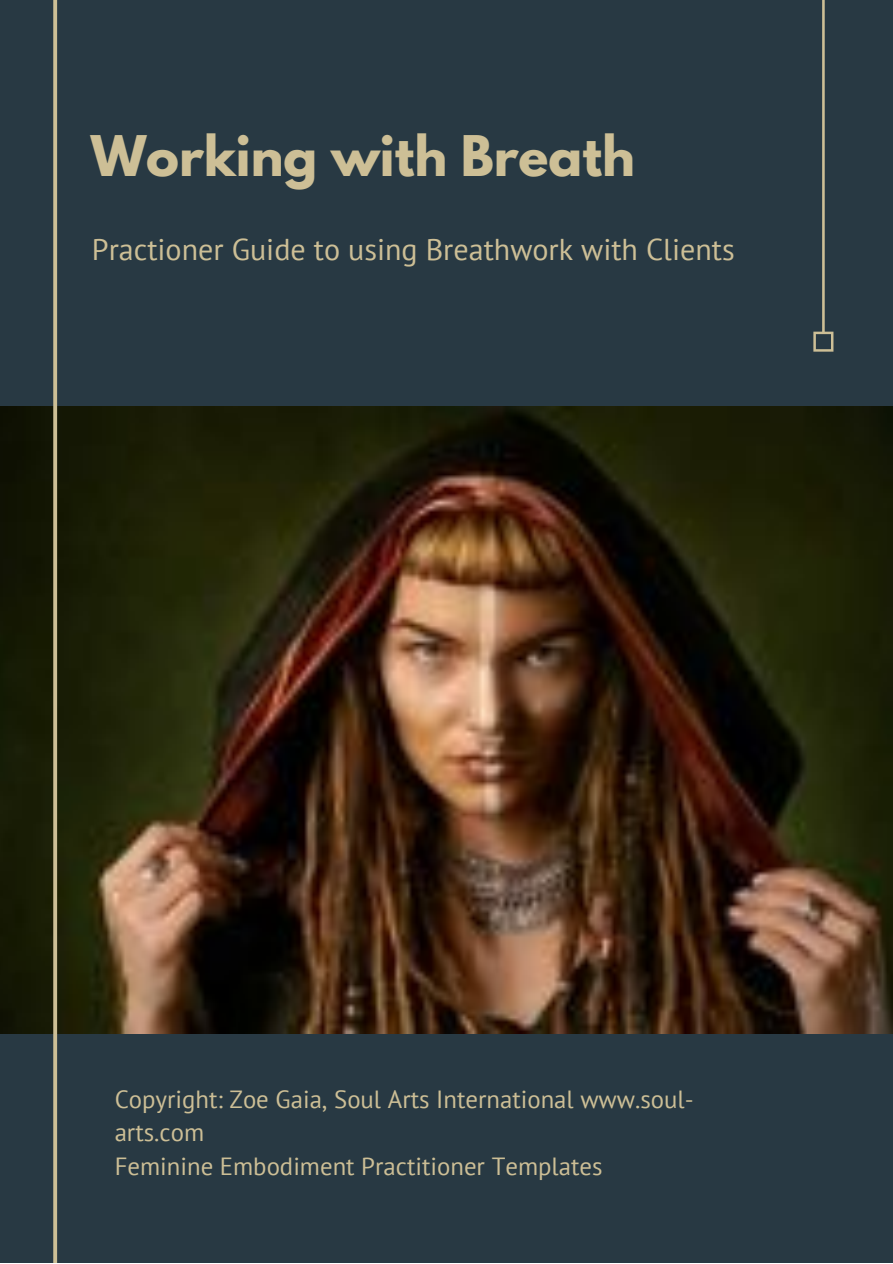
<style>
.page{position:relative;width:893px;height:1264px;background:#fff}
.page>*{position:absolute;margin:0;border:0;box-sizing:border-box;transform-origin:0 0}
.t1{font:700 49.65px "League Spartan";color:#cdbf96}
.t2{font:30px "PT Sans";color:#cdbf96}
.t3{font:24.75px/33.8px "PT Sans";color:#cdbf96}
</style>
<div class="page">
<div style="left:0;top:0;width:892px;height:1262px;background:#283943"></div>
<img style="left:0;top:406px;width:892px;height:627px">
<svg style="left:40px;top:0;width:30px;height:1262px"></svg>
<svg style="left:813px;top:0;width:20px;height:351px"></svg>
<h1 class="t1" style="left:91px;top:132px;width:545px">Working with Breath</h1>
<p class="t2" style="left:92px;top:229px;width:644px">Practioner Guide to using Breathwork with Clients</p>
<p class="t3" style="left:115px;top:1081px;width:580px">Copyright: Zoe Gaia, Soul Arts International www.soul&shy;arts.com<br>Feminine Embodiment Practitioner Templates</p>
</div>
